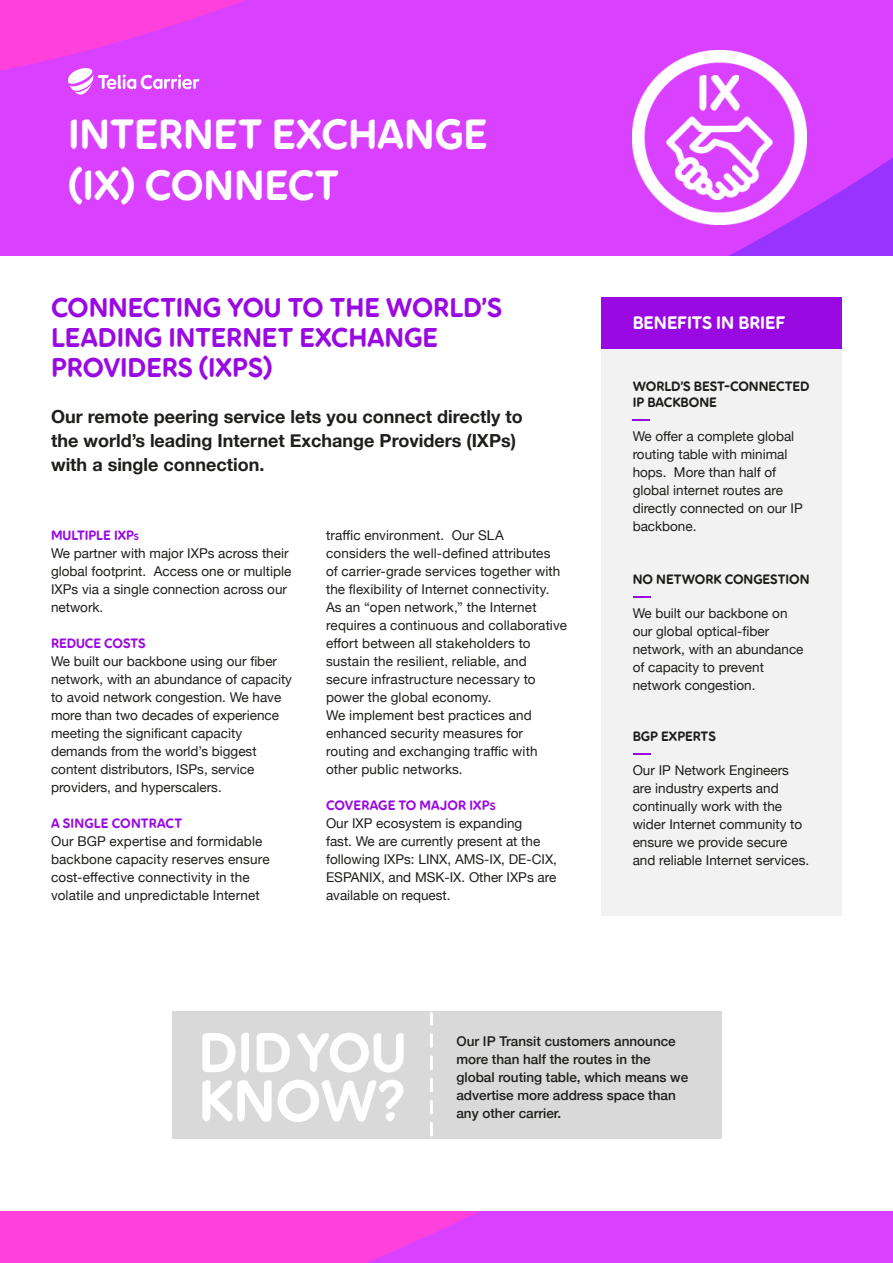
<style>
.page{position:relative;width:893px;height:1263px;background:#fff}
.page>*{position:absolute;margin:0;border:0;box-sizing:border-box;transform-origin:0 0}
.t1{font:42px/50.4px "Pebble";color:#fff}
.t2{font:27px/30px "Pebble";color:#990ae3}
.t3{font:700 18px/24px "Helvetica Neue";color:#1e1e1c}
.t4{font:18px "Pebble";color:#fff}
.t5{font:13.5px/18px "Helvetica Neue";color:#1e1e1c}
.t6{font:500 13.5px/18px "Helvetica Neue";color:#1e1e1c}
.t7{font:13.5px/16.2px "Pebble";color:#1e1e1c}
.t8{font:13.5px "Pebble";color:#990ae3}
.s1{font-size:9px}
.s2{font-size:10.5px}
</style>
<div class="page">
<div style="left:601px;top:298px;width:241px;height:51px;background:#990ae3"></div>
<div style="left:601px;top:349px;width:241px;height:567px;background:#f2f2f2"></div>
<svg style="left:0;top:197px;width:893px;height:57px;background:#d03eff"></svg>
<div style="left:0;top:146px;width:893px;height:51px;background:#d940ff"></div>
<div style="left:0;top:85px;width:893px;height:61px;background:#d940ff"></div>
<svg style="left:0;top:26px;width:893px;height:59px;background:#dc40fb"></svg>
<svg style="left:0;top:0;width:893px;height:26px;background:#e140f6"></svg>
<img style="left:633px;top:50px;width:174px;height:174px">
<svg style="left:0;top:1212px;width:893px;height:51px;background:#eb40ed"></svg>
<svg style="left:633px;top:596px;width:17px;height:2px"></svg>
<svg style="left:633px;top:753px;width:17px;height:1px"></svg>
<svg style="left:633px;top:419px;width:17px;height:2px"></svg>
<svg style="left:68px;top:68px;width:131px;height:27px"></svg>
<div style="left:171px;top:1011px;width:550px;height:127px;background:#d9d9d9"></div>
<svg style="left:202px;top:1080px;width:202px;height:42px"></svg>
<svg style="left:297px;top:1032px;width:107px;height:40px"></svg>
<svg style="left:202px;top:1032px;width:88px;height:40px"></svg>
<svg style="left:430px;top:1013px;width:3px;height:122px"></svg>
<h1 class="t1" style="left:68px;top:110px;width:421px">INTERNET EXCHANGE (IX) CONNECT</h1>
<h2 class="t2" style="left:51px;top:292px;width:452px">CONNECTING YOU TO THE WORLD’S<br>LEADING INTERNET EXCHANGE<br>PROVIDERS (IXPS)</h2>
<h3 class="t3" style="left:51px;top:405px;width:473px">Our remote peering service lets you connect directly to the world’s leading Internet Exchange Providers (IXPs) with a single connection.</h3>
<p class="t8" style="left:51px;top:527px;width:89px">MULTIPLE IXP<span class="s1">S</span></p>
<p class="t5" style="left:51px;top:545px;width:242px">We partner with major IXPs across their global footprint. Access one or multiple<br>IXPs via a single connection across our network.</p>
<p class="t8" style="left:51px;top:635px;width:96px">REDUCE COSTS</p>
<p class="t5" style="left:51px;top:653px;width:242px">We built our backbone using our fiber network, with an abundance of capacity to avoid network congestion. We have more than two decades of experience meeting the significant capacity demands from the world’s biggest content distributors, ISPs, service providers, and hyperscalers.</p>
<p class="t8" style="left:51px;top:815px;width:133px">A SINGLE CONTRACT</p>
<p class="t5" style="left:51px;top:833px;width:220px">Our BGP expertise and formidable backbone capacity reserves ensure cost-effective connectivity in the volatile and unpredictable Internet</p>
<p class="t5" style="left:326px;top:527px;width:242px">traffic environment. Our SLA considers the well-defined attributes<br>of carrier-grade services together with the flexibility of Internet connectivity.<br>As an “open network,” the Internet requires a continuous and collaborative effort between all stakeholders to sustain the resilient, reliable, and secure infrastructure necessary to power the global economy.<br>We implement best practices and enhanced security measures for routing and exchanging traffic with other public networks.</p>
<p class="t8" style="left:326px;top:797px;width:171px">COVERAGE TO MAJOR IXP<span class="s2">S</span></p>
<p class="t5" style="left:326px;top:815px;width:232px">Our IXP ecosystem is expanding<br>fast. We are currently present at the following IXPs: LINX, AMS-IX, DE-CIX,<br>ESPANIX, and MSK-IX. Other IXPs are available on request.</p>
<h3 class="t4" style="left:633px;top:311px;width:154px">BENEFITS IN BRIEF</h3>
<p class="t7" style="left:633px;top:378px;width:178px">WORLD’S BEST-CONNECTED<br>IP BACKBONE</p>
<p class="t5" style="left:633px;top:428px;width:172px">We offer a complete global routing table with minimal hops. More than half of global internet routes are directly connected on our IP backbone.</p>
<p class="t7" style="left:633px;top:571px;width:178px">NO NETWORK CONGESTION</p>
<p class="t5" style="left:633px;top:605px;width:172px">We built our backbone on our global optical-fiber network, with an abundance of capacity to prevent network congestion.</p>
<p class="t7" style="left:633px;top:728px;width:85px">BGP EXPERTS</p>
<p class="t5" style="left:633px;top:762px;width:178px">Our IP Network Engineers are industry experts and continually work with the wider Internet community to ensure we provide secure and reliable Internet services.</p>
<p class="t6" style="left:456px;top:1031px;width:233px">Our IP Transit customers announce more than half the routes in the global routing table, which means we advertise more address space than any other carrier.</p>
</div>
